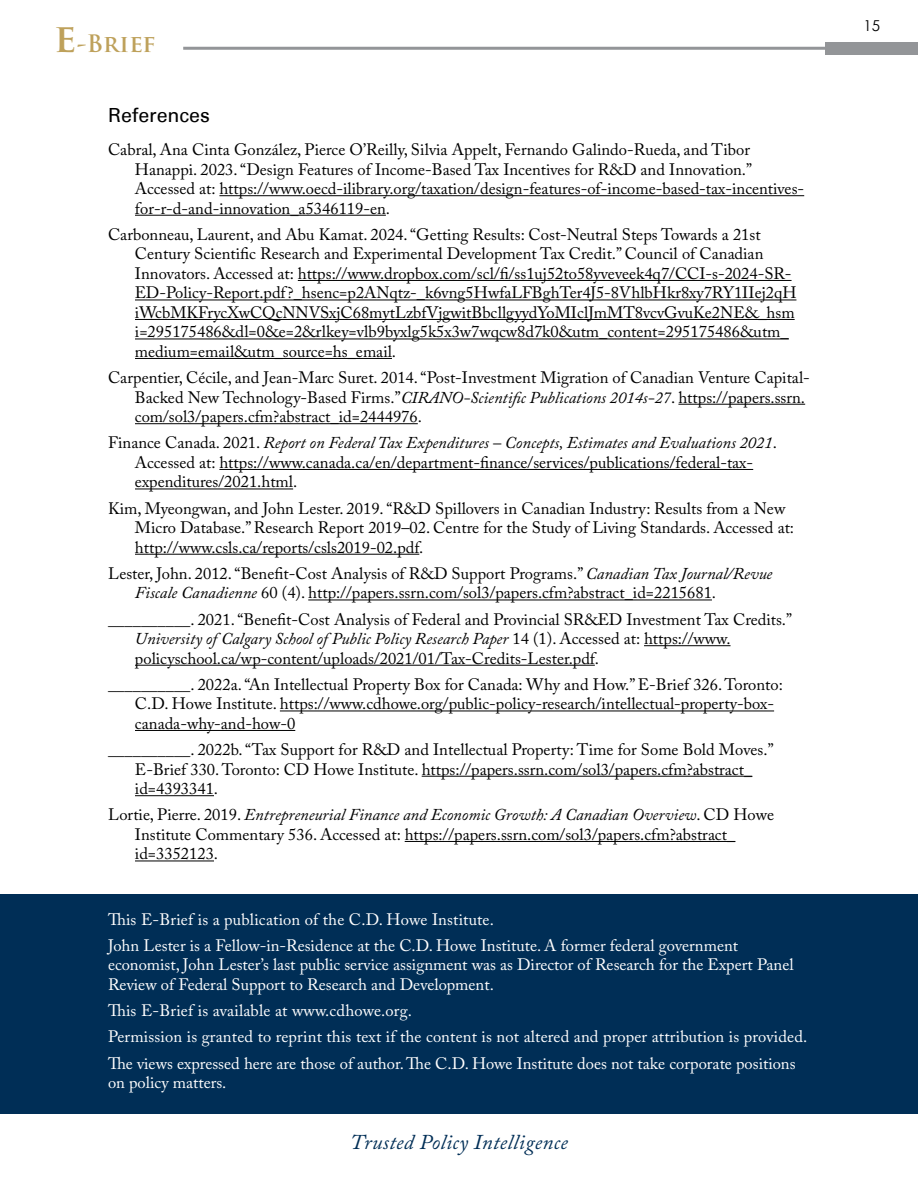
<style>
.page{position:relative;width:918px;height:1188px;background:#fff}
.page>*{position:absolute;margin:0;border:0;box-sizing:border-box;transform-origin:0 0}
.t1{font:700 23.4px "Trajan Pro";color:#bea15b}
.t2{font:italic 21px "Adobe Caslon Pro";letter-spacing:.02em;color:#002e56}
.t3{font:19.5px "Univers";color:#000}
.t4{font:16.5px/19.5px "Adobe Caslon Pro";color:#000}
.t5{font:16.5px/26.2px "Adobe Caslon Pro";color:#fff}
.t6{font:15px "Century Gothic";color:#000}
.s1{font-size:38.7px}
.s2{font-style:italic}
</style>
<div class="page">
<div style="left:826px;top:42px;width:92px;height:13px;background:#939598"></div>
<hr style="left:183px;top:47px;width:646px;height:3px;background:#939598">
<hr style="left:219px;top:195px;width:585px;height:1px;background:#000">
<hr style="left:135px;top:215px;width:251px;height:1px;background:#000">
<hr style="left:298px;top:280px;width:494px;height:1px;background:#000">
<hr style="left:135px;top:300px;width:661px;height:1px;background:#000">
<hr style="left:135px;top:319px;width:660px;height:1px;background:#000">
<hr style="left:135px;top:339px;width:654px;height:1px;background:#000">
<hr style="left:135px;top:358px;width:257px;height:1px;background:#000">
<hr style="left:678px;top:404px;width:127px;height:1px;background:#000">
<hr style="left:135px;top:423px;width:283px;height:1px;background:#000">
<hr style="left:219px;top:469px;width:534px;height:1px;background:#000">
<hr style="left:135px;top:489px;width:158px;height:1px;background:#000">
<hr style="left:135px;top:554px;width:284px;height:1px;background:#000">
<hr style="left:308px;top:600px;width:404px;height:1px;background:#000">
<hr style="left:644px;top:645px;width:87px;height:1px;background:#000">
<hr style="left:135px;top:665px;width:460px;height:1px;background:#000">
<hr style="left:280px;top:711px;width:494px;height:1px;background:#000">
<hr style="left:135px;top:730px;width:160px;height:1px;background:#000">
<hr style="left:422px;top:776px;width:330px;height:1px;background:#000">
<hr style="left:135px;top:795px;width:79px;height:1px;background:#000">
<hr style="left:405px;top:841px;width:330px;height:1px;background:#000">
<hr style="left:135px;top:861px;width:79px;height:1px;background:#000">
<div style="left:0;top:894px;width:918px;height:219px;background:#002e56"></div>
<h1 class="t1" style="left:54px;top:29px;width:103px"><span class="s1">e</span>-Brief</h1>
<p class="t3" style="left:108px;top:104px;width:103px">References</p>
<p class="t4" style="left:135px;top:140px;width:671px;text-indent:-27px">Cabral, Ana Cinta González, Pierce O’Reilly, Silvia Appelt, Fernando Galindo-Rueda, and Tibor Hanappi. 2023. “Design Features of Income-Based Tax Incentives for R&amp;D and Innovation.” Accessed at: https://www.oecd-ilibrary.org/taxation/design-features-of-income-based-tax-incentives&shy;for-r-d-and-innovation_a5346119-en.</p>
<p class="t4" style="left:135px;top:224px;width:663px;text-indent:-27px">Carbonneau, Laurent, and Abu Kamat. 2024. “Getting Results: Cost-Neutral Steps Towards a 21st Century Scientific Research and Experimental Development Tax Credit.” Council of Canadian Innovators. Accessed at: https://www.dropbox.com/scl/fi/ss1uj52to58yveveek4q7/CCI-s-2024-SR-ED-Policy-Report.pdf?_hsenc=p2ANqtz-_k6vng5HwfaLFBghTer4J5-8VhlbHkr8xy7RY1IIej2qH iWcbMKFrycXwCQcNNVSxjC68mytLzbfVjgwitBbcllgyydYoMIclJmMT8vcvGvuKe2NE&amp;_hsm i=295175486&amp;dl=0&amp;e=2&amp;rlkey=vlb9byxlg5k5x3w7wqcw8d7k0&amp;utm_content=295175486&amp;utm_ medium=email&amp;utm_source=hs_email.</p>
<p class="t4" style="left:135px;top:368px;width:676px;text-indent:-27px">Carpentier, Cécile, and Jean-Marc Suret. 2014. “Post-Investment Migration of Canadian Venture Capital-<br>Backed New Technology-Based Firms.”<span class="s2">CIRANO-Scientific Publications 2014s-27</span>. https://papers.ssrn. com/sol3/papers.cfm?abstract_id=2444976.</p>
<p class="t4" style="left:135px;top:433px;width:643px;text-indent:-27px">Finance Canada. 2021. <span class="s2">Report on Federal Tax Expenditures – Concepts, Estimates and Evaluations 2021</span>.<br>Accessed at: https://www.canada.ca/en/department-finance/services/publications/federal-tax&shy;expenditures/2021.html.</p>
<p class="t4" style="left:135px;top:498px;width:661px;text-indent:-27px">Kim, Myeongwan, and John Lester. 2019. “R&amp;D Spillovers in Canadian Industry: Results from a New<br>Micro Database.” Research Report 2019–02. Centre for the Study of Living Standards. Accessed at: http://www.csls.ca/reports/csls2019-02.pdf.</p>
<p class="t4" style="left:135px;top:563px;width:639px;text-indent:-27px">Lester, John. 2012. “Benefit-Cost Analysis of R&amp;D Support Programs.” <span class="s2">Canadian Tax Journal/Revue<br>Fiscale Canadienne</span> 60 (4). http://papers.ssrn.com/sol3/papers.cfm?abstract_id=2215681.</p>
<p class="t4" style="left:135px;top:609px;width:659px;text-indent:-27px">__________. 2021. “Benefit-Cost Analysis of Federal and Provincial SR&amp;ED Investment Tax Credits.”<br><span class="s2">University of Calgary School of Public Policy Research Paper</span> 14 (1). Accessed at: https://www. policyschool.ca/wp-content/uploads/2021/01/Tax-Credits-Lester.pdf.</p>
<p class="t4" style="left:135px;top:674px;width:649px;text-indent:-27px">__________. 2022a. “An Intellectual Property Box for Canada: Why and How.” E-Brief 326. Toronto:<br>C.D. Howe Institute. https://www.cdhowe.org/public-policy-research/intellectual-property-box&shy;canada-why-and-how-0</p>
<p class="t4" style="left:135px;top:740px;width:640px;text-indent:-27px">__________. 2022b. “Tax Support for R&amp;D and Intellectual Property: Time for Some Bold Moves.”<br>E-Brief 330. Toronto: CD Howe Institute. https://papers.ssrn.com/sol3/papers.cfm?abstract_ id=4393341.</p>
<p class="t4" style="left:135px;top:805px;width:641px;text-indent:-27px">Lortie, Pierre. 2019. <span class="s2">Entrepreneurial Finance and Economic Growth: A Canadian Overview</span>. CD Howe<br>Institute Commentary 536. Accessed at: https://papers.ssrn.com/sol3/papers.cfm?abstract_ id=3352123.</p>
<p class="t5" style="left:108px;top:906px;width:632px">This E-Brief is a publication of the C.D. Howe Institute.<br>John Lester is a Fellow-in-Residence at the C.D. Howe Institute. A former federal government</p>
<p class="t5" style="left:108px;top:955px;width:687px;line-height:19.5px">economist, John Lester’s last public service assignment was as Director of Research for the Expert Panel<br>Review of Federal Support to Research and Development.</p>
<p class="t5" style="left:108px;top:997px;width:701px">This E-Brief is available at www.cdhowe.org.<br>Permission is granted to reprint this text if the content is not altered and proper attribution is provided.<br>The views expressed here are those of author. The C.D. Howe Institute does not take corporate positions</p>
<p class="t5" style="left:108px;top:1069px;width:120px">on policy matters.</p>
<p class="t2" style="left:350px;top:1130px;width:219px">Trusted Policy Intelligence</p>
<p class="t6" style="left:863px;top:15px;width:18px">15</p>
</div>
